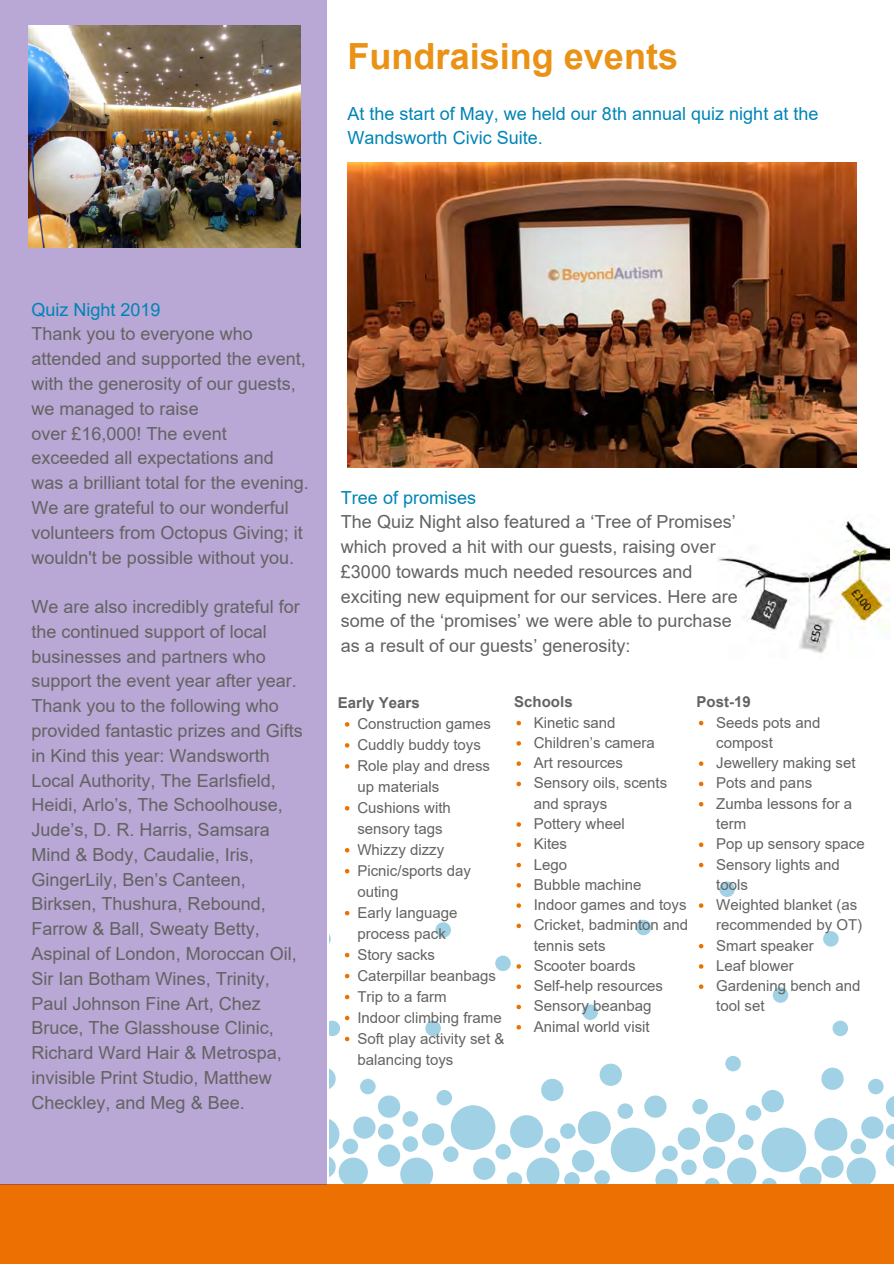
<style>
.page{position:relative;width:894px;height:1264px;background:#fff}
.page>*{position:absolute;margin:0;border:0;box-sizing:border-box;transform-origin:0 0}
.t1{font:700 36px "Arial";color:#ea9215}
.t2{font:18px/24.8px "Arial";color:#636362}
.t3{font:18px/24.8px "Arial";color:#0084b6}
.t4{font:15px/20.2px "Arial";color:#636362}
.t5{font:700 15px "Arial";color:#636362}
</style>
<div class="page">
<div style="left:450px;top:1105px;width:45px;height:44px;background:#a1d1e4;border-radius:50%"></div>
<svg style="left:761px;top:1089px;width:22px;height:23px"></svg>
<svg style="left:737px;top:1134px;width:16px;height:15px"></svg>
<svg style="left:725px;top:1055px;width:15px;height:16px"></svg>
<svg style="left:832px;top:1020px;width:15px;height:16px"></svg>
<svg style="left:822px;top:931px;width:16px;height:15px"></svg>
<div style="left:719px;top:881px;width:15px;height:16px;background:#a1d1e4;border-radius:50%"></div>
<svg style="left:772px;top:987px;width:16px;height:15px"></svg>
<div style="left:495px;top:955px;width:15px;height:16px;background:#a1d1e4;border-radius:50%"></div>
<div style="left:435px;top:922px;width:16px;height:15px;background:#a1d1e4;border-radius:50%"></div>
<svg style="left:704px;top:1178px;width:15px;height:6px"></svg>
<svg style="left:692px;top:1098px;width:15px;height:16px"></svg>
<svg style="left:745px;top:1105px;width:16px;height:15px"></svg>
<svg style="left:681px;top:1159px;width:15px;height:16px"></svg>
<svg style="left:727px;top:1157px;width:49px;height:27px"></svg>
<svg style="left:705px;top:1112px;width:30px;height:30px"></svg>
<svg style="left:702px;top:1146px;width:23px;height:22px"></svg>
<svg style="left:798px;top:1067px;width:95px;height:117px"></svg>
<div style="left:510px;top:1115px;width:33px;height:32px;background:#a1d1e4;border-radius:50%"></div>
<div style="left:577px;top:1111px;width:33px;height:32px;background:#a1d1e4;border-radius:50%"></div>
<svg style="left:635px;top:919px;width:16px;height:16px"></svg>
<svg style="left:582px;top:1004px;width:16px;height:15px"></svg>
<div style="left:443px;top:1146px;width:15px;height:15px;background:#a1d1e4;border-radius:50%"></div>
<svg style="left:495px;top:1143px;width:16px;height:16px"></svg>
<svg style="left:544px;top:1137px;width:16px;height:16px"></svg>
<svg style="left:436px;top:1089px;width:16px;height:16px"></svg>
<div style="left:560px;top:1123px;width:15px;height:15px;background:#a1d1e4;border-radius:50%"></div>
<svg style="left:617px;top:1103px;width:16px;height:15px"></svg>
<svg style="left:662px;top:1145px;width:15px;height:16px"></svg>
<div style="left:594px;top:1170px;width:15px;height:15px;background:#a1d1e4;border-radius:50%"></div>
<svg style="left:425px;top:1020px;width:16px;height:16px"></svg>
<svg style="left:329px;top:1068px;width:116px;height:116px"></svg>
<svg style="left:473px;top:1157px;width:23px;height:23px"></svg>
<svg style="left:655px;top:1168px;width:23px;height:16px"></svg>
<svg style="left:541px;top:1078px;width:23px;height:23px"></svg>
<svg style="left:676px;top:1127px;width:24px;height:23px"></svg>
<svg style="left:599px;top:1063px;width:23px;height:23px"></svg>
<svg style="left:506px;top:1148px;width:89px;height:36px"></svg>
<svg style="left:644px;top:1095px;width:23px;height:23px"></svg>
<div style="left:761px;top:1127px;width:45px;height:45px;background:#a1d1e4;border-radius:50%"></div>
<div style="left:610px;top:1127px;width:45px;height:45px;background:#a1d1e4;border-radius:50%"></div>
<div style="left:0;top:1184px;width:893px;height:79px;background:#ed7102"></div>
<div style="left:0;top:0;width:327px;height:1185px;background:#b9a7d5"></div>
<img style="left:29px;top:26px;width:271px;height:222px">
<img style="left:348px;top:162px;width:507px;height:306px">
<img style="left:717px;top:521px;width:172px;height:132px">
<svg style="left:345px;top:722px;width:4px;height:4px"></svg>
<svg style="left:345px;top:743px;width:4px;height:4px"></svg>
<svg style="left:345px;top:764px;width:4px;height:4px"></svg>
<svg style="left:345px;top:806px;width:4px;height:4px"></svg>
<svg style="left:345px;top:848px;width:4px;height:4px"></svg>
<svg style="left:345px;top:869px;width:4px;height:4px"></svg>
<svg style="left:345px;top:910px;width:4px;height:5px"></svg>
<svg style="left:345px;top:952px;width:4px;height:5px"></svg>
<svg style="left:345px;top:973px;width:4px;height:5px"></svg>
<svg style="left:345px;top:994px;width:4px;height:5px"></svg>
<svg style="left:329px;top:1015px;width:20px;height:26px"></svg>
<svg style="left:516px;top:721px;width:5px;height:4px"></svg>
<svg style="left:516px;top:741px;width:5px;height:4px"></svg>
<svg style="left:516px;top:761px;width:5px;height:5px"></svg>
<svg style="left:516px;top:781px;width:5px;height:5px"></svg>
<svg style="left:516px;top:822px;width:5px;height:4px"></svg>
<svg style="left:516px;top:842px;width:5px;height:5px"></svg>
<svg style="left:516px;top:862px;width:5px;height:5px"></svg>
<svg style="left:516px;top:883px;width:5px;height:4px"></svg>
<svg style="left:516px;top:903px;width:5px;height:4px"></svg>
<svg style="left:516px;top:923px;width:5px;height:5px"></svg>
<svg style="left:516px;top:964px;width:5px;height:4px"></svg>
<svg style="left:516px;top:984px;width:5px;height:4px"></svg>
<svg style="left:516px;top:1004px;width:5px;height:5px"></svg>
<svg style="left:516px;top:1025px;width:5px;height:4px"></svg>
<svg style="left:698px;top:721px;width:5px;height:4px"></svg>
<svg style="left:698px;top:761px;width:5px;height:5px"></svg>
<svg style="left:698px;top:781px;width:5px;height:5px"></svg>
<svg style="left:698px;top:802px;width:5px;height:4px"></svg>
<svg style="left:698px;top:842px;width:5px;height:5px"></svg>
<svg style="left:698px;top:862px;width:5px;height:5px"></svg>
<svg style="left:698px;top:903px;width:5px;height:4px"></svg>
<svg style="left:698px;top:943px;width:5px;height:5px"></svg>
<svg style="left:698px;top:964px;width:5px;height:4px"></svg>
<svg style="left:698px;top:984px;width:5px;height:4px"></svg>
<h1 class="t1" style="left:347px;top:31px;width:332px">Fundraising events</h1>
<p class="t3" style="left:347px;top:101px;width:472px">At the start of May, we held our 8th annual quiz night at the<br>Wandsworth Civic Suite.</p>
<p class="t3" style="left:31px;top:297px;width:131px">Quiz Night 2019</p>
<p class="t2" style="left:31px;top:321px;width:279px">Thank you to everyone who attended and supported the event, with the generosity of our guests, we managed to raise<br>over £16,000! The event exceeded all expectations and was a brilliant total for the evening.<br>We are grateful to our wonderful volunteers from Octopus Giving; it wouldn't be possible without you.</p>
<p class="t2" style="left:31px;top:594px;width:273px">We are also incredibly grateful for the continued support of local businesses and partners who support the event year after year.<br>Thank you to the following who provided fantastic prizes and Gifts in Kind this year: Wandsworth<br>Local Authority, The Earlsfield,<br>Heidi, Arlo’s, The Schoolhouse,<br>Jude’s, D. R. Harris, Samsara<br>Mind &amp; Body, Caudalie, Iris,<br>GingerLily, Ben’s Canteen,<br>Birksen, Thushura, Rebound,<br>Farrow &amp; Ball, Sweaty Betty,<br>Aspinal of London, Moroccan Oil,<br>Sir Ian Botham Wines, Trinity,<br>Paul Johnson Fine Art, Chez<br>Bruce, The Glasshouse Clinic,<br>Richard Ward Hair &amp; Metrospa, invisible Print Studio, Matthew<br>Checkley, and Meg &amp; Bee.</p>
<p class="t3" style="left:341px;top:484px;width:137px">Tree of promises</p>
<p class="t2" style="left:341px;top:509px;width:398px">The Quiz Night also featured a ‘Tree of Promises’ which proved a hit with our guests, raising over £3000 towards much needed resources and exciting new equipment for our services. Here are some of the ‘promises’ we were able to purchase as a result of our guests’ generosity:</p>
<p class="t5" style="left:338px;top:692px;width:83px">Early Years</p>
<p class="t4" style="left:357px;top:713px;width:148px;line-height:21px">Construction games<br>Cuddly buddy toys<br>Role play and dress up materials<br>Cushions with sensory tags<br>Whizzy dizzy<br>Picnic/sports day outing<br>Early language process pack<br>Story sacks<br>Caterpillar beanbags<br>Trip to a farm<br>Indoor climbing frame<br>Soft play activity set &amp; balancing toys</p>
<p class="t5" style="left:514px;top:691px;width:60px">Schools</p>
<p class="t4" style="left:533px;top:712px;width:156px">Kinetic sand<br>Children’s camera<br>Art resources<br>Sensory oils, scents and sprays<br>Pottery wheel<br>Kites<br>Lego<br>Bubble machine<br>Indoor games and toys<br>Cricket, badminton and tennis sets<br>Scooter boards<br>Self-help resources<br>Sensory beanbag<br>Animal world visit</p>
<p class="t5" style="left:696px;top:691px;width:56px">Post-19</p>
<p class="t4" style="left:716px;top:712px;width:150px">Seeds pots and compost<br>Jewellery making set<br>Pots and pans<br>Zumba lessons for a term<br>Pop up sensory space<br>Sensory lights and tools<br>Weighted blanket (as recommended by OT)<br>Smart speaker<br>Leaf blower<br>Gardening bench and tool set</p>
</div>
